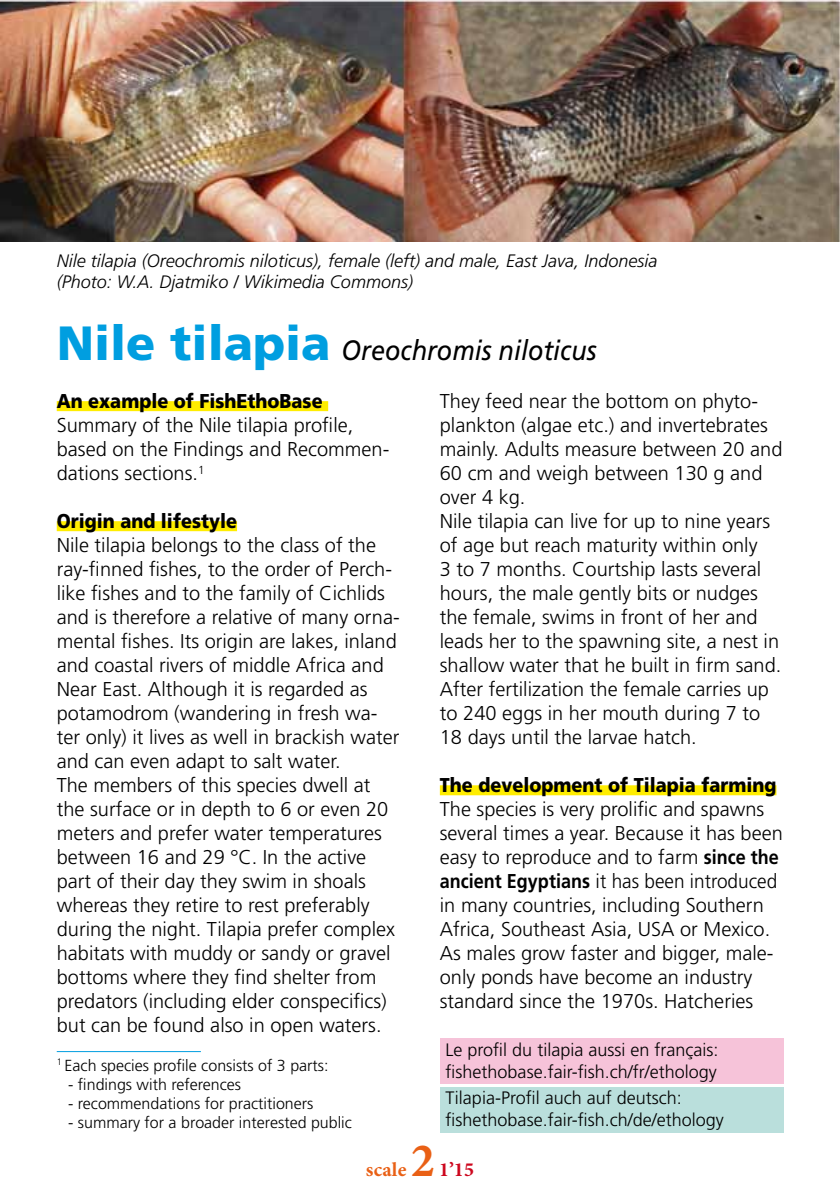
<style>
.page{position:relative;width:840px;height:1191px;background:#fff}
.page>*{position:absolute;margin:0;border:0;box-sizing:border-box;transform-origin:0 0}
.t1{font:700 48px "Minion Pro";color:#e96015}
.t2{font:italic 28px "Frutiger";color:#000;scale:.9 1}
.t3{font:300 20px/24px "Frutiger";color:#000}
.t4{font:900 20px "Frutiger";color:#000;scale:.9 1}
.t5{font:700 20px "Minion Pro";letter-spacing:.005em;color:#e96015}
.t6{font:700 20px "Minion Pro";color:#cd071e}
.t7{font:300 18px/21.6px "Frutiger";color:#000}
.t8{font:italic 300 18px/21.6px "Frutiger";color:#000}
.t9{font:300 16px "Frutiger";color:#000}
.s1{font-weight:900;font-style:normal;font-size:48px;color:#009ee0}
.s2{font-weight:700}
</style>
<div class="page">
<div style="left:57px;top:401px;width:271px;height:10px;background:#ffed00"></div>
<div style="left:57px;top:521px;width:180px;height:10px;background:#ffed00"></div>
<hr style="left:57px;top:1051px;width:144px;height:1px;background:#009ee0">
<div style="left:439px;top:785px;width:337px;height:10px;background:#ffed00"></div>
<div style="left:439px;top:1087px;width:343px;height:45px;background:#badfdc"></div>
<div style="left:439px;top:1037px;width:343px;height:46px;background:#f6c3d9"></div>
<img style="left:0;top:0;width:839px;height:241px">
<p class="t8" style="left:57px;top:249px;width:602px">Nile tilapia (Oreochromis niloticus), female (left) and male, East Java, Indonesia (Photo: W.A. Djatmiko / Wikimedia Commons)</p>
<h2 class="t2" style="left:57px;top:334px;width:601px"><span class="s1">Nile tilapia</span> Oreochromis niloticus</h2>
<p class="t4" style="left:57px;top:389px;width:297px">An example of FishEthoBase</p>
<p class="t3" style="left:57px;top:413px;width:334px">Summary of the Nile tilapia profile, based on the Findings and Recommen&shy;dations sections.<sup>1</sup></p>
<p class="t4" style="left:57px;top:509px;width:202px">Origin and lifestyle</p>
<p class="t3" style="left:57px;top:533px;width:344px">Nile tilapia belongs to the class of the ray-finned fishes, to the order of Perch&shy;like fishes and to the family of Cichlids and is therefore a relative of many orna&shy;mental fishes. Its origin are lakes, inland and coastal rivers of middle Africa and Near East. Although it is regarded as potamodrom (wandering in fresh wa&shy;ter only) it lives as well in brackish water and can even adapt to salt water.<br>The members of this species dwell at the surface or in depth to 6 or even 20 meters and prefer water temperatures between 16 and 29 °C. In the active part of their day they swim in shoals whereas they retire to rest preferably during the night. Tilapia prefer complex habitats with muddy or sandy or gravel bottoms where they find shelter from predators (including elder conspecifics) but can be found also in open waters.</p>
<p class="t9" style="left:57px;top:1056px;width:273px"><sup>1</sup> Each species profile consists of 3 parts:</p>
<p class="t9" style="left:68px;top:1075px;width:174px">- findings with references</p>
<p class="t9" style="left:68px;top:1094px;width:247px">- recommendations for practitioners</p>
<p class="t9" style="left:68px;top:1113px;width:285px">- summary for a broader interested public</p>
<p class="t3" style="left:439px;top:389px;width:344px">They feed near the bottom on phyto&shy;plankton (algae etc.) and invertebrates mainly. Adults measure between 20 and 60 cm and weigh between 130 g and over 4 kg.<br>Nile tilapia can live for up to nine years of age but reach maturity within only<br>3 to 7 months. Courtship lasts several hours, the male gently bits or nudges the female, swims in front of her and leads her to the spawning site, a nest in shallow water that he built in firm sand.<br>After fertilization the female carries up to 240 eggs in her mouth during 7 to 18 days until the larvae hatch.</p>
<p class="t4" style="left:439px;top:773px;width:375px">The development of Tilapia farming</p>
<p class="t3" style="left:439px;top:797px;width:344px">The species is very prolific and spawns several times a year. Because it has been easy to reproduce and to farm <span class="s2">since the ancient Egyptians</span> it has been introduced in many countries, including Southern Africa, Southeast Asia, USA or Mexico.<br>As males grow faster and bigger, male&shy;only ponds have become an industry standard since the 1970s. Hatcheries</p>
<p class="t7" style="left:445px;top:1039px;width:274px">Le profil du tilapia aussi en français: fishethobase.fair-fish.ch/fr/ethology</p>
<p class="t7" style="left:445px;top:1087px;width:280px">Tilapia-Profil auch auf deutsch: fishethobase.fair-fish.ch/de/ethology</p>
<h1 class="t1" style="left:410px;top:1127px;width:25px">2</h1>
<p class="t6" style="left:439px;top:1156px;width:36px">1’15</p>
<p class="t5" style="left:366px;top:1156px;width:42px">scale</p>
</div>
